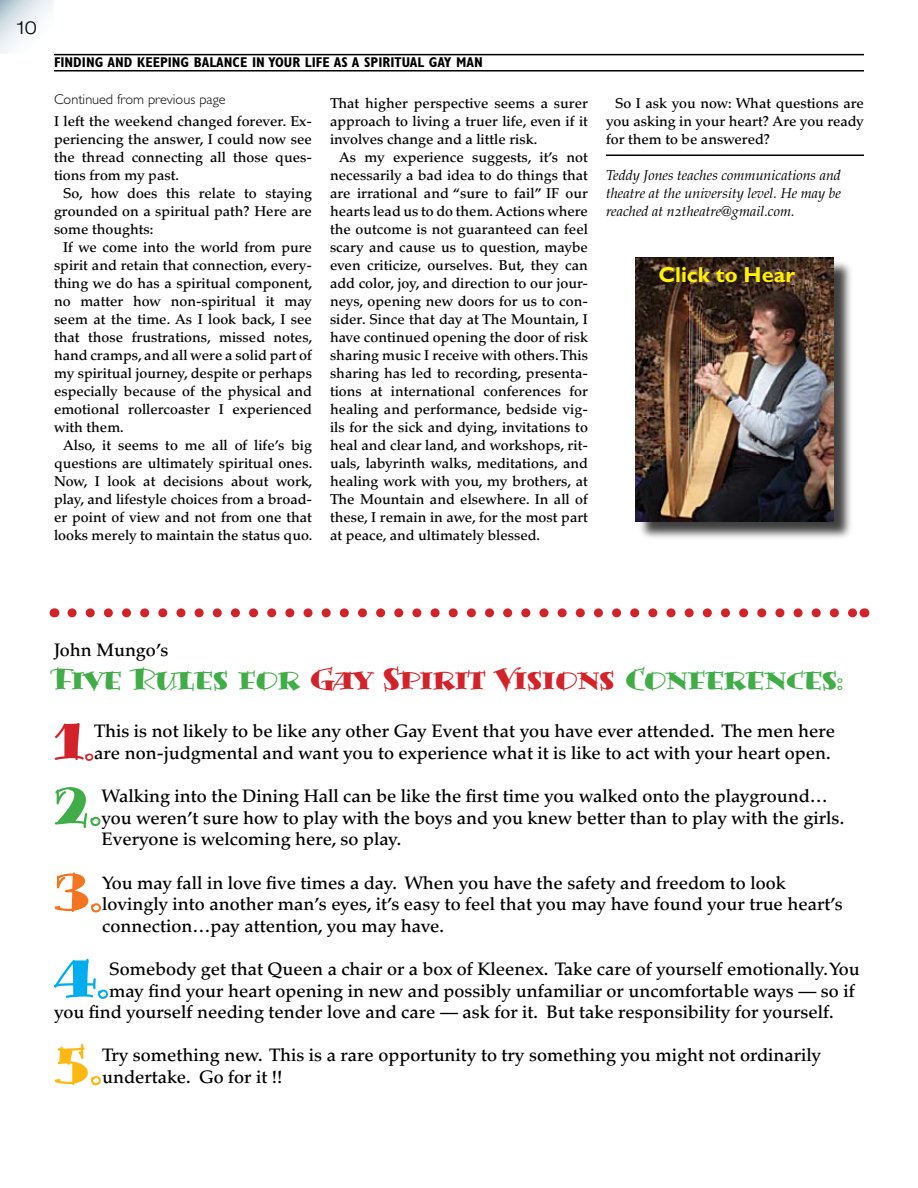
<style>
.page{position:relative;width:918px;height:1188px;background:#fff}
.page>*{position:absolute;margin:0;border:0;box-sizing:border-box;transform-origin:0 0}
.t1{font:57.3px "Bermuda LP Solid";color:#d2232a}
.t2{font:57.3px "Bermuda LP Solid";color:#41ad49}
.t3{font:57.3px "Bermuda LP Solid";color:#f37421}
.t4{font:57.3px "Bermuda LP Solid";color:#00adef}
.t5{font:57.3px "Bermuda LP Solid";color:#fdb813}
.t6{font:27px "Bermuda LP Solid";color:#41ad49}
.t7{font:700 21.75px "Gill Sans";color:#fff200}
.t8{font:500 18px/21.6px "Palatino";color:#000}
.t9{font:300 expanded 18px "Helvetica Neue";color:#000}
.t10{font:500 14.25px/18px "Palatino";color:#000;text-align:justify}
.t11{font:14.25px/18px "Palatino Italic Os F";color:#000;text-align:justify}
.t12{font:700 condensed 14.25px "Gill Sans";color:#000}
.t13{font:300 14.25px "Gill Sans";color:#000}
.s1{color:#d2232a}
.s2{font-size:45.9px}
</style>
<div class="page">
<svg style="left:0;top:0;width:54px;height:54px"></svg>
<hr style="left:606px;top:154px;width:258px;height:2px;background:#000">
<hr style="left:54px;top:54px;width:810px;height:1px;background:#000">
<hr style="left:54px;top:70px;width:810px;height:2px;background:#000">
<div style="left:637px;top:259px;width:216px;height:283px;background:#000;opacity:.75"></div>
<img style="left:636px;top:258px;width:198px;height:263px">
<svg style="left:72px;top:608px;width:783px;height:9px"></svg>
<p class="t9" style="left:17px;top:17px;width:22px">10</p>
<p class="t12" style="left:54px;top:54px;width:430px">FINDING AND KEEPING BALANCE IN YOUR LIFE AS A SPIRITUAL GAY MAN</p>
<p class="t13" style="left:54px;top:91px;width:173px">Continued from previous page</p>
<p class="t10" style="left:330px;top:94px;width:260px">That higher perspective seems a surer approach to living a truer life, even if it involves change and a little risk.</p>
<p class="t10" style="left:330px;top:148px;width:260px;text-indent:9px">As my experience suggests, it’s not necessarily a bad idea to do things that are irrational and “sure to fail” IF our hearts lead us to do them. Actions where the outcome is not guaranteed can feel scary and cause us to question, maybe even criticize, ourselves. But, they can add color, joy, and direction to our jour&shy;neys, opening new doors for us to con&shy;sider. Since that day at The Mountain, I have continued opening the door of risk sharing music I receive with others. This sharing has led to recording, presenta&shy;tions at international conferences for healing and performance, bedside vig&shy;ils for the sick and dying, invitations to heal and clear land, and workshops, rit&shy;uals, labyrinth walks, meditations, and healing work with you, my brothers, at The Mountain and elsewhere. In all of these, I remain in awe, for the most part at peace, and ultimately blessed.</p>
<p class="t10" style="left:54px;top:112px;width:260px">I left the weekend changed forever. Ex&shy;periencing the answer, I could now see the thread connecting all those ques&shy;tions from my past.</p>
<p class="t10" style="left:54px;top:184px;width:259px;text-indent:9px">So, how does this relate to staying grounded on a spiritual path? Here are some thoughts:</p>
<p class="t10" style="left:54px;top:238px;width:260px;text-indent:9px">If we come into the world from pure spirit and retain that connection, every&shy;thing we do has a spiritual component, no matter how non-spiritual it may seem at the time. As I look back, I see that those frustrations, missed notes, hand cramps, and all were a solid part of my spiritual journey, despite or perhaps especially because of the physical and emotional rollercoaster I experienced with them.</p>
<p class="t10" style="left:54px;top:436px;width:260px;text-align:center">Also, it seems to me all of life’s big questions are ultimately spiritual ones.<br>Now, I look at decisions about work, play, and lifestyle choices from a broad&shy;er point of view and not from one that looks merely to maintain the status quo.</p>
<p class="t10" style="left:606px;top:94px;width:259px;text-indent:9px">So I ask you now: What questions are you asking in your heart? Are you ready for them to be answered?</p>
<p class="t11" style="left:606px;top:166px;width:237px">Teddy Jones teaches communications and theatre at the university level. He may be reached at n2theatre@gmail.com.</p>
<h3 class="t7" style="left:658px;top:262px;width:138px">Click to Hear</h3>
<p class="t8" style="left:54px;top:640px;width:116px">John Mungo’s</p>
<h2 class="t6" style="left:54px;top:662px;width:791px">Five Rules for <span class="s1">Gay Spirit Visions</span> Conferences:</h2>
<h1 class="t1" style="left:54px;top:703px;width:42px">1<span class="s2">.</span></h1>
<p class="t8" style="left:94px;top:721px;width:743px">This is not likely to be like any other Gay Event that you have ever attended. The men here are non-judgmental and want you to experience what it is like to act with your heart open.</p>
<h1 class="t2" style="left:54px;top:768px;width:49px">2.</h1>
<p class="t8" style="left:102px;top:785px;width:744px">Walking into the Dining Hall can be like the first time you walked onto the playground… you weren’t sure how to play with the boys and you knew better than to play with the girls.<br>Everyone is welcoming here, so play.</p>
<h1 class="t3" style="left:54px;top:854px;width:50px">3.</h1>
<p class="t8" style="left:102px;top:872px;width:742px">You may fall in love five times a day. When you have the safety and freedom to look lovingly into another man’s eyes, it’s easy to feel that you may have found your true heart’s connection…pay attention, you may have.</p>
<h1 class="t4" style="left:54px;top:940px;width:57px">4.</h1>
<p class="t8" style="left:109px;top:958px;width:752px">Somebody get that Queen a chair or a box of Kleenex. Take care of yourself emotionally. You</p>
<p class="t8" style="left:109px;top:980px;width:747px">may find your heart opening in new and possibly unfamiliar or uncomfortable ways — so if</p>
<p class="t8" style="left:54px;top:1001px;width:781px">you find yourself needing tender love and care — ask for it. But take responsibility for yourself.</p>
<h1 class="t5" style="left:54px;top:1027px;width:50px">5.</h1>
<p class="t8" style="left:102px;top:1045px;width:720px">Try something new. This is a rare opportunity to try something you might not ordinarily undertake. Go for it !!</p>
</div>
